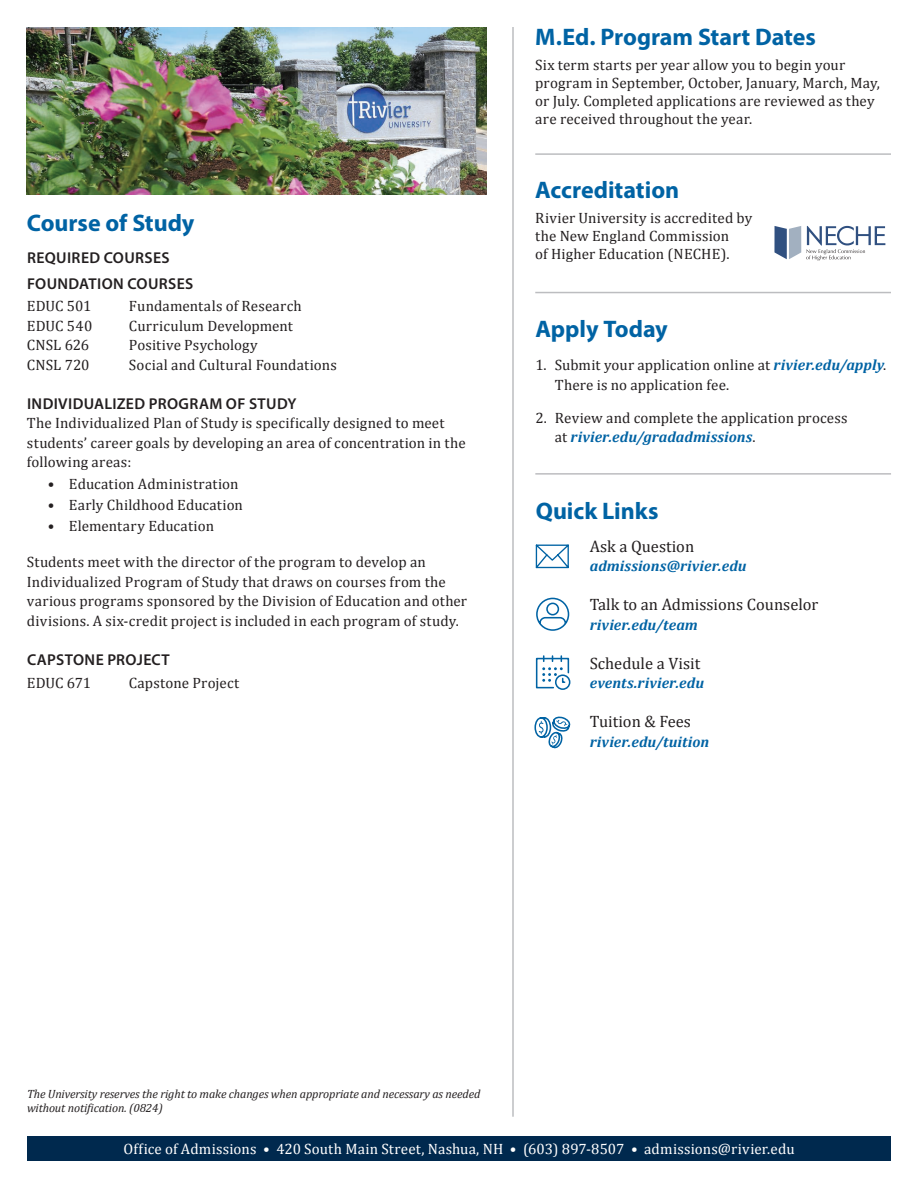
<style>
.page{position:relative;width:918px;height:1188px;background:#fff}
.page>*{position:absolute;margin:0;border:0;box-sizing:border-box;transform-origin:0 0}
.t1{font:700 24px "Myriad Pro";letter-spacing:-.005em;color:#0063a4}
.body_copy{font:16.5px "Cambria";color:#231f20}
.body_copy-2{font:600 15.75px/25.5px "Myriad Pro";letter-spacing:.02em;color:#231f20}
.body_copy-3{font:15px/19.5px "Cambria";letter-spacing:.01em;color:#231f20}
.body_copy-4{font:15px "Cambria";letter-spacing:.01em;color:#fff}
.body_copy-5{font:italic 700 15px "Cambria";letter-spacing:.01em;color:#0063a4}
.body_copy-6{font:italic 12px/13.2px "Cambria";letter-spacing:-.01em;color:#231f20}
.s1{font-weight:700;font-style:italic;color:#0063a4}
</style>
<div class="page">
<img style="left:27px;top:27px;width:459px;height:167px">
<hr style="left:535px;top:153px;width:356px;height:2px;background:#bcbdc0">
<svg style="left:774px;top:226px;width:111px;height:35px"></svg>
<hr style="left:535px;top:292px;width:356px;height:1px;background:#bcbdc0">
<svg style="left:536px;top:544px;width:33px;height:25px"></svg>
<svg style="left:536px;top:655px;width:34px;height:35px"></svg>
<svg style="left:536px;top:597px;width:34px;height:34px"></svg>
<svg style="left:534px;top:716px;width:36px;height:33px"></svg>
<hr style="left:535px;top:473px;width:356px;height:2px;background:#bcbdc0">
<hr style="left:512px;top:27px;width:2px;height:1090px;background:#bcbdc0">
<div style="left:27px;top:1136px;width:864px;height:25px;background:#00294e"></div>
<p class="t1" style="left:27px;top:207px;width:169px">Course of Study</p>
<p class="body_copy-2" style="left:27px;top:245px;width:168px">REQUIRED COURSES<br>FOUNDATION COURSES</p>
<p class="body_copy-3" style="left:27px;top:297px;width:66px">EDUC 501</p>
<p class="body_copy-3" style="left:129px;top:297px;width:174px">Fundamentals of Research</p>
<p class="body_copy-3" style="left:27px;top:316px;width:67px">EDUC 540</p>
<p class="body_copy-3" style="left:129px;top:316px;width:166px">Curriculum Development</p>
<p class="body_copy-3" style="left:27px;top:336px;width:64px">CNSL 626</p>
<p class="body_copy-3" style="left:129px;top:336px;width:130px">Positive Psychology</p>
<p class="body_copy-3" style="left:27px;top:355px;width:64px">CNSL 720</p>
<p class="body_copy-3" style="left:129px;top:355px;width:209px">Social and Cultural Foundations</p>
<p class="body_copy-2" style="left:27px;top:391px;width:271px">INDIVIDUALIZED PROGRAM OF STUDY</p>
<p class="body_copy-3" style="left:27px;top:414px;width:440px">The Individualized Plan of Study is specifically designed to meet students’ career goals by developing an area of concentration in the following areas:</p>
<p class="body_copy-3" style="left:48px;top:474px;width:192px">• Education Administration</p>
<p class="body_copy-3" style="left:48px;top:495px;width:197px">• Early Childhood Education</p>
<p class="body_copy-3" style="left:48px;top:516px;width:168px">• Elementary Education</p>
<p class="body_copy-3" style="left:27px;top:553px;width:442px">Students meet with the director of the program to develop an Individualized Program of Study that draws on courses from the various programs sponsored by the Division of Education and other divisions. A six-credit project is included in each program of study.</p>
<p class="body_copy-2" style="left:27px;top:646px;width:144px">CAPSTONE PROJECT</p>
<p class="body_copy-3" style="left:27px;top:673px;width:66px">EDUC 671</p>
<p class="body_copy-3" style="left:129px;top:673px;width:112px">Capstone Project</p>
<p class="t1" style="left:535px;top:21px;width:282px">M.Ed. Program Start Dates</p>
<p class="body_copy-3" style="left:535px;top:56px;width:346px;line-height:18px">Six term starts per year allow you to begin your program in September, October, January, March, May, or July. Completed applications are reviewed as they are received throughout the year.</p>
<p class="t1" style="left:535px;top:175px;width:145px">Accreditation</p>
<p class="body_copy-3" style="left:535px;top:208px;width:219px">Rivier University is accredited by</p>
<p class="body_copy-3" style="left:535px;top:226px;width:195px">the New England Commission</p>
<p class="body_copy-3" style="left:535px;top:244px;width:196px">of Higher Education (NECHE).</p>
<p class="t1" style="left:535px;top:313px;width:134px">Apply Today</p>
<p class="body_copy-3" style="left:555px;top:355px;width:333px;text-indent:-20px">1. Submit your application online at <span class="s1">rivier.edu/apply</span>.<br>There is no application fee.</p>
<p class="body_copy-3" style="left:555px;top:408px;width:294px;text-indent:-20px">2. Review and complete the application process at <span class="s1">rivier.edu/gradadmissions</span>.</p>
<p class="t1" style="left:536px;top:495px;width:124px">Quick Links</p>
<p class="body_copy" style="left:590px;top:536px;width:106px">Ask a Question</p>
<p class="body_copy-5" style="left:590px;top:557px;width:158px">admissions@rivier.edu</p>
<p class="body_copy" style="left:590px;top:594px;width:230px">Talk to an Admissions Counselor</p>
<p class="body_copy-5" style="left:590px;top:615px;width:110px">rivier.edu/team</p>
<p class="body_copy" style="left:590px;top:653px;width:112px">Schedule a Visit</p>
<p class="body_copy-5" style="left:590px;top:674px;width:116px">events.rivier.edu</p>
<p class="body_copy" style="left:590px;top:711px;width:103px">Tuition &amp; Fees</p>
<p class="body_copy-5" style="left:590px;top:732px;width:121px">rivier.edu/tuition</p>
<p class="body_copy-6" style="left:27px;top:1087px;width:455px">The University reserves the right to make changes when appropriate and necessary as needed without notification. (0824)</p>
<p class="body_copy-4" style="left:123px;top:1139px;width:673px">Office of Admissions • 420 South Main Street, Nashua, NH • (603) 897-8507 • admissions@rivier.edu</p>
</div>
